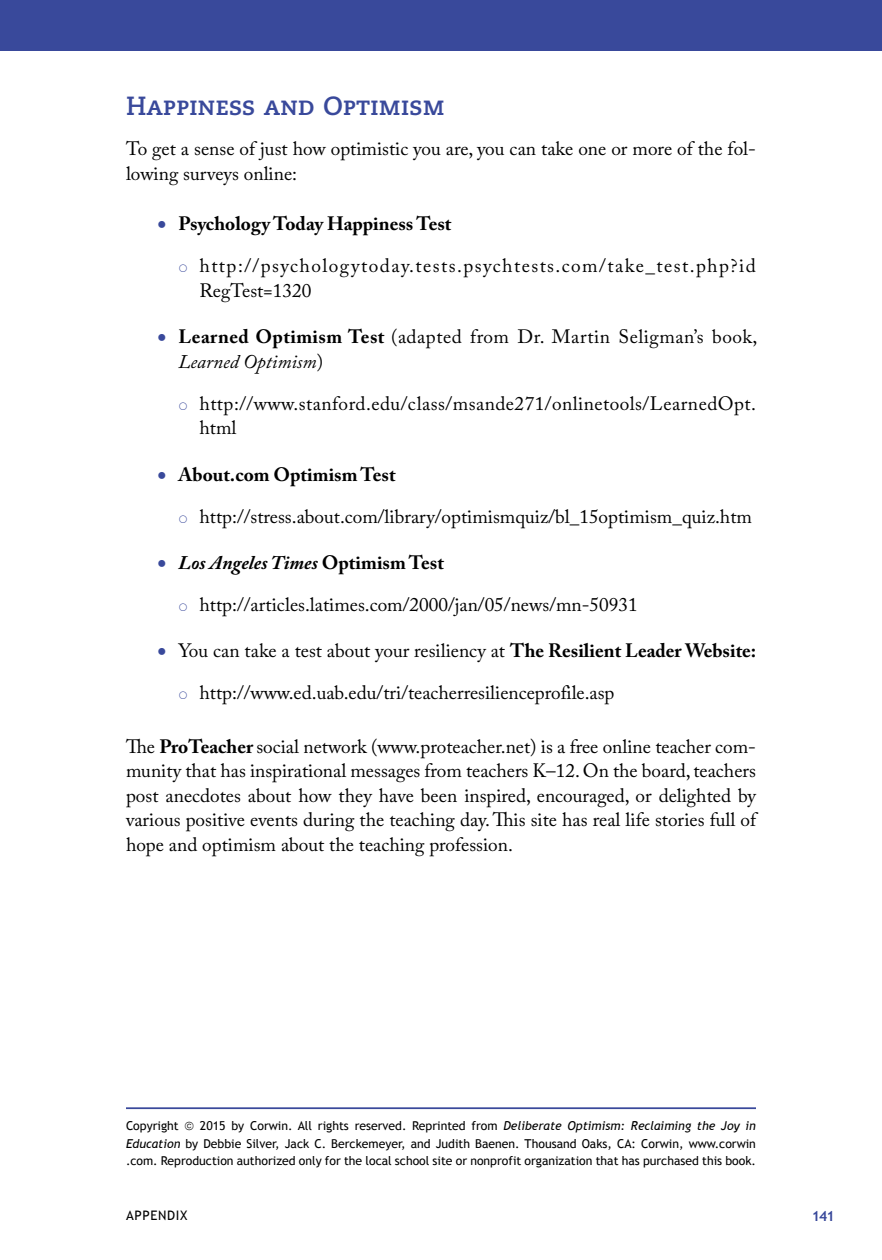
<style>
.page{position:relative;width:882px;height:1260px;background:#fff}
.page>*{position:absolute;margin:0;border:0;box-sizing:border-box;transform-origin:0 0}
.t1{font:26.25px "Caecilia Bold SC";color:#39499b}
.t2{font:19.25px/24.5px "Adobe Caslon Pro";color:#000}
.t3{font:19.25px/24.5px "Adobe Caslon Pro";letter-spacing:.025em;color:#000}
.t4{font:19.25px/42px "Adobe Caslon Pro";letter-spacing:.075em;color:#000}
.t5{font:700 14px "Trebuchet MS";color:#39499b}
.t6{font:13.12px "Trebuchet MS";letter-spacing:.05em;color:#000}
.t7{font:12.25px/17.5px "Trebuchet MS";color:#000;text-align:justify}
.s1{color:#39499b}
.s2{font-weight:700}
.s3{font-style:italic}
.s4{font-weight:700;font-style:italic}
</style>
<div class="page">
<hr style="left:126px;top:1107px;width:630px;height:2px;background:#39499b">
<div style="left:0;top:0;width:882px;height:50px;background:#39499b"></div>
<p class="t1" style="left:126px;top:90px;width:320px">Happiness and Optimism</p>
<p class="t2" style="left:126px;top:136px;width:631px">To get a sense of just how optimistic you are, you can take one or more of the fol&shy;lowing surveys online:</p>
<p class="t4" style="left:200px;top:203px;width:558px;text-indent:-42px"><span class="s1">•</span> <span class="s2">Psychology Today Happiness Test </span>http://psychologytoday.tests.psychtests.com/take_test.php?id</p>
<p class="t2" style="left:200px;top:278px;width:113px">RegTest=1320</p>
<p class="t3" style="left:178px;top:324px;width:581px;text-indent:-21px"><span class="s1">•</span> <span class="s2">Learned Optimism Test</span> (adapted from Dr. Martin Seligman’s book,<br><span class="s3">Learned Optimism</span>)</p>
<p class="t3" style="left:200px;top:391px;width:558px">http://www.stanford.edu/class/msande271/onlinetools/LearnedOpt. html</p>
<p class="t2" style="left:200px;top:453px;width:554px;line-height:42px;text-indent:-42px"><span class="s1">•</span> <span class="s2">About.com Optimism Test </span>http://stress.about.com/library/optimismquiz/bl_15optimism_quiz.htm</p>
<p class="t2" style="left:200px;top:541px;width:440px;line-height:42px;text-indent:-42px"><span class="s1">•</span> <span class="s4">Los Angeles Times</span> <span class="s2">Optimism Test </span>http://articles.latimes.com/2000/jan/05/news/mn-50931</p>
<p class="t2" style="left:200px;top:630px;width:558px;line-height:42px;text-indent:-42px"><span class="s1">•</span> You can take a test about your resiliency at <span class="s2">The Resilient Leader Website: </span>http://www.ed.uab.edu/tri/teacherresilienceprofile.asp</p>
<p class="t2" style="left:126px;top:734px;width:632px;text-align:justify">The <span class="s2">ProTeacher</span> social network (www.proteacher.net) is a free online teacher com&shy;munity that has inspirational messages from teachers K–12. On the board, teachers post anecdotes about how they have been inspired, encouraged, or delighted by various positive events during the teaching day. This site has real life stories full of hope and optimism about the teaching profession.</p>
<p class="t7" style="left:126px;top:1117px;width:632px;text-indent:74px">2015 by Corwin. All rights reserved. Reprinted from <span class="s3">Deliberate Optimism: Reclaiming the Joy in Education</span> by Debbie Silver, Jack C. Berckemeyer, and Judith Baenen. Thousand Oaks, CA: Corwin, www.corwin .com. Reproduction authorized only for the local school site or nonprofit organization that has purchased this book.</p>
<p class="t7" style="left:126px;top:1117px;width:54px">Copyright</p>
<p class="t6" style="left:126px;top:1208px;width:63px">Appendix</p>
<p class="t5" style="left:812px;top:1207px;width:24px">141</p>
</div>
